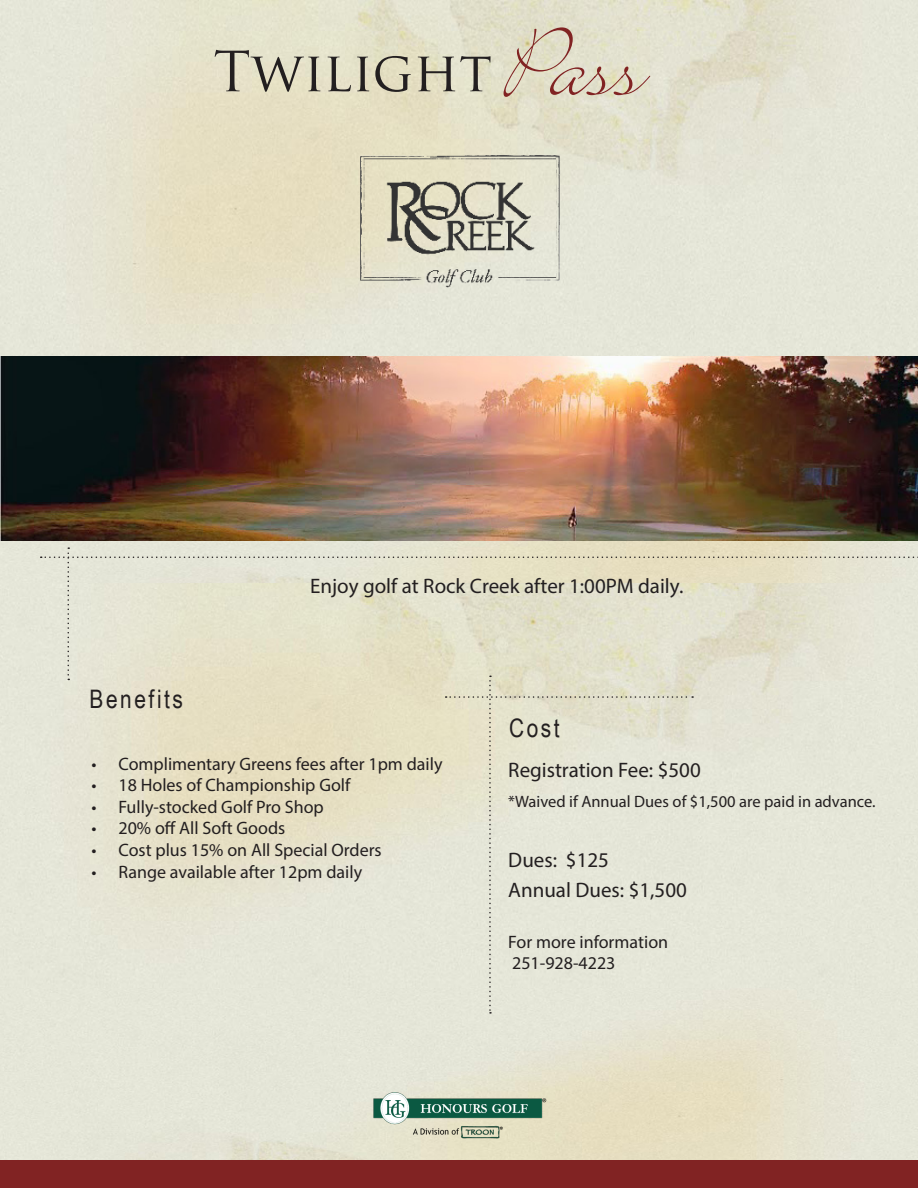
<style>
.page{position:relative;width:918px;height:1188px;background:#fff}
.page>*{position:absolute;margin:0;border:0;box-sizing:border-box;transform-origin:0 0}
.t1{font:108px "Bickley Script Let Plain";color:#812323}
.t2{font:54px "Trajan Pro";color:#231f20}
.t3{font:25.5px "Arial Narrow";letter-spacing:.1em;color:#231f20}
.t4{font:21px "Myriad Pro";color:#231f20}
.t5{font:18px "Myriad Pro";color:#231f20}
.t6{font:16.5px "Myriad Pro";color:#231f20}
</style>
<div class="page">
<img style="left:0;top:541px;width:918px;height:447px">
<img style="left:0;top:0;width:918px;height:357px">
<img style="left:0;top:357px;width:918px;height:184px">
<img style="left:347px;top:148px;width:224px;height:142px">
<svg style="left:41px;top:547px;width:877px;height:467px;background:#e4e3d0"></svg>
<img style="left:369px;top:1088px;width:180px;height:56px">
<div style="left:0;top:1160px;width:918px;height:28px;background:#812323"></div>
<p class="t2" style="left:213px;top:37px;width:280px">Twilight</p>
<p class="t1" style="left:503px;top:19px;width:142px">Pass</p>
<p class="t3" style="left:90px;top:680px;width:95px">Benefits</p>
<p class="t4" style="left:310px;top:573px;width:375px">Enjoy golf at Rock Creek after 1:00PM daily.</p>
<p class="t5" style="left:91px;top:752px;width:353px">• Complimentary Greens fees after 1pm daily</p>
<p class="t5" style="left:91px;top:774px;width:260px">• 18 Holes of Championship Golf</p>
<p class="t5" style="left:91px;top:796px;width:234px">• Fully-stocked Golf Pro Shop</p>
<p class="t5" style="left:91px;top:817px;width:195px">• 20% off All Soft Goods</p>
<p class="t5" style="left:91px;top:839px;width:292px">• Cost plus 15% on All Special Orders</p>
<p class="t5" style="left:91px;top:860px;width:272px">• Range available after 12pm daily</p>
<p class="t3" style="left:509px;top:709px;width:52px">Cost</p>
<p class="t4" style="left:508px;top:757px;width:194px">Registration Fee: $500</p>
<p class="t6" style="left:508px;top:791px;width:369px">*Waived if Annual Dues of $1,500 are paid in advance.</p>
<p class="t4" style="left:508px;top:847px;width:102px">Dues: $125</p>
<p class="t4" style="left:508px;top:877px;width:180px">Annual Dues: $1,500</p>
<p class="t5" style="left:508px;top:930px;width:161px">For more information</p>
<p class="t5" style="left:512px;top:952px;width:105px">251-928-4223</p>
</div>
